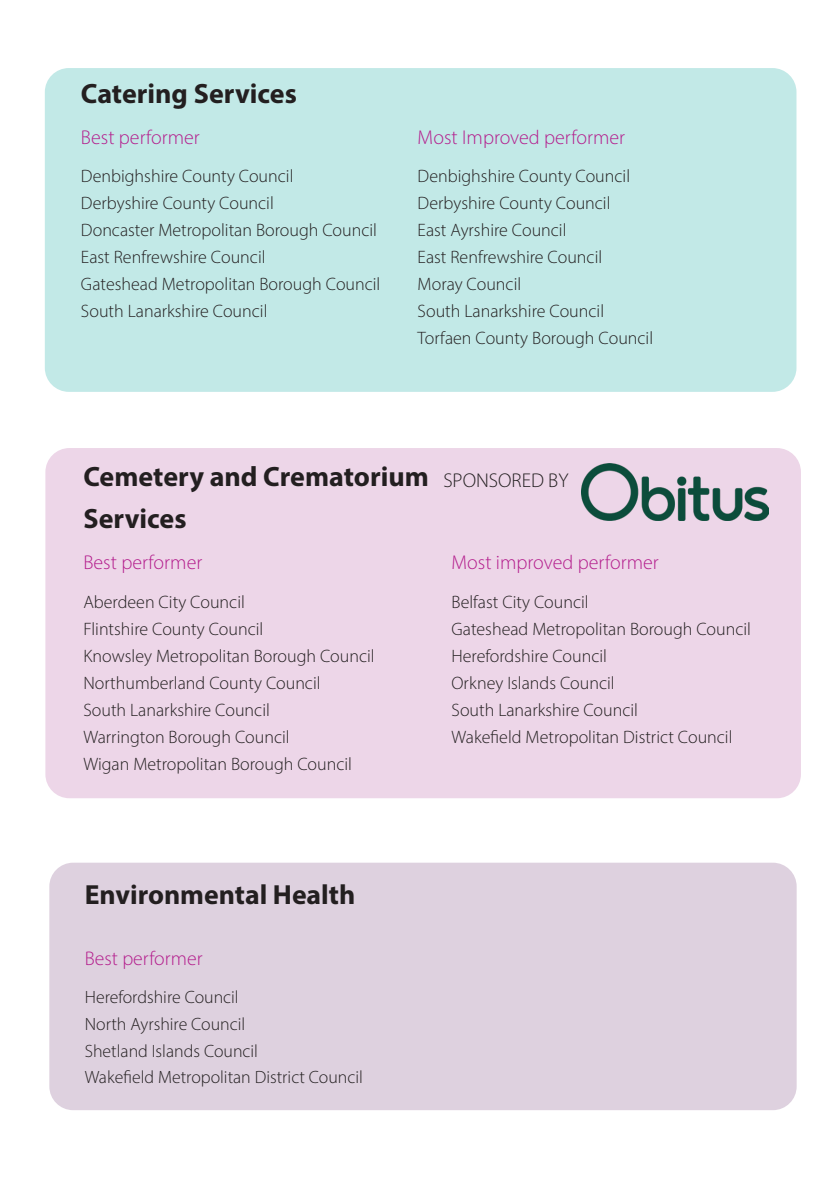
<style>
.page{position:relative;width:840px;height:1191px;background:#fff}
.page>*{position:absolute;margin:0;border:0;box-sizing:border-box;transform-origin:0 0}
.t1{font:700 28px/42px "Myriad Pro";color:#231f20}
.t2{font:700 27.8px "Myriad Pro";color:#231f20}
.Performer_Headers{font:300 20px "Myriad Pro";color:#b41e8d}
.Body{font:300 20px "Myriad Pro";color:#231f20}
.Performer_Headers-2{font:300 19.8px "Myriad Pro";color:#b41e8d}
.Finalists{font:300 18px "Myriad Pro";color:#231f20}
.Finalists-2{font:300 17.8px "Myriad Pro";color:#231f20}
</style>
<div class="page">
<div style="left:45px;top:448px;width:755px;height:350px;background:#edd6e8;border-radius:24px"></div>
<img style="left:581px;top:463px;width:187px;height:58px">
<div style="left:49px;top:862px;width:747px;height:248px;background:#ded1df;border-radius:24px"></div>
<div style="left:45px;top:68px;width:751px;height:324px;background:#c2e9e7;border-radius:24px"></div>
<p class="t1" style="left:81px;top:71px;width:217px">Catering Services</p>
<p class="Performer_Headers" style="left:81px;top:125px;width:120px">Best performer</p>
<p class="Finalists" style="left:81px;top:165px;width:214px">Denbighshire County Council</p>
<p class="Finalists" style="left:81px;top:192px;width:194px">Derbyshire County Council</p>
<p class="Finalists" style="left:81px;top:219px;width:297px">Doncaster Metropolitan Borough Council</p>
<p class="Finalists" style="left:81px;top:246px;width:186px">East Renfrewshire Council</p>
<p class="Finalists" style="left:81px;top:273px;width:301px">Gateshead Metropolitan Borough Council</p>
<p class="Finalists" style="left:81px;top:300px;width:188px">South Lanarkshire Council</p>
<p class="Performer_Headers" style="left:417px;top:125px;width:209px">Most Improved performer</p>
<p class="Finalists" style="left:417px;top:165px;width:214px">Denbighshire County Council</p>
<p class="Finalists" style="left:417px;top:192px;width:194px">Derbyshire County Council</p>
<p class="Finalists" style="left:417px;top:219px;width:150px">East Ayrshire Council</p>
<p class="Finalists" style="left:417px;top:246px;width:186px">East Renfrewshire Council</p>
<p class="Finalists" style="left:417px;top:273px;width:105px">Moray Council</p>
<p class="Finalists" style="left:417px;top:300px;width:188px">South Lanarkshire Council</p>
<p class="Finalists" style="left:417px;top:327px;width:237px">Torfaen County Borough Council</p>
<p class="t1" style="left:83px;top:454px;width:347px">Cemetery and Crematorium<br>Services</p>
<p class="Body" style="left:443px;top:468px;width:126px">SPONSORED BY</p>
<p class="Performer_Headers" style="left:83px;top:550px;width:120px">Best performer</p>
<p class="Finalists" style="left:83px;top:591px;width:163px">Aberdeen City Council</p>
<p class="Finalists" style="left:83px;top:618px;width:181px">Flintshire County Council</p>
<p class="Finalists" style="left:83px;top:645px;width:292px">Knowsley Metropolitan Borough Council</p>
<p class="Finalists" style="left:83px;top:672px;width:238px">Northumberland County Council</p>
<p class="Finalists" style="left:83px;top:699px;width:188px">South Lanarkshire Council</p>
<p class="Finalists" style="left:83px;top:726px;width:208px">Warrington Borough Council</p>
<p class="Finalists" style="left:83px;top:753px;width:270px">Wigan Metropolitan Borough Council</p>
<p class="t2" style="left:85px;top:876px;width:272px">Environmental Health</p>
<p class="Performer_Headers-2" style="left:85px;top:946px;width:119px">Best performer</p>
<p class="Finalists-2" style="left:85px;top:986px;width:155px">Herefordshire Council</p>
<p class="Finalists-2" style="left:85px;top:1013px;width:162px">North Ayrshire Council</p>
<p class="Finalists-2" style="left:85px;top:1039px;width:175px">Shetland Islands Council</p>
<p class="Finalists-2" style="left:85px;top:1066px;width:279px">Wakefield Metropolitan District Council</p>
<p class="Performer_Headers" style="left:451px;top:550px;width:208px">Most improved performer</p>
<p class="Finalists" style="left:451px;top:591px;width:138px">Belfast City Council</p>
<p class="Finalists" style="left:451px;top:618px;width:301px">Gateshead Metropolitan Borough Council</p>
<p class="Finalists" style="left:451px;top:645px;width:157px">Herefordshire Council</p>
<p class="Finalists" style="left:451px;top:672px;width:164px">Orkney Islands Council</p>
<p class="Finalists" style="left:451px;top:699px;width:188px">South Lanarkshire Council</p>
<p class="Finalists" style="left:451px;top:726px;width:282px">Wakefield Metropolitan District Council</p>
</div>
